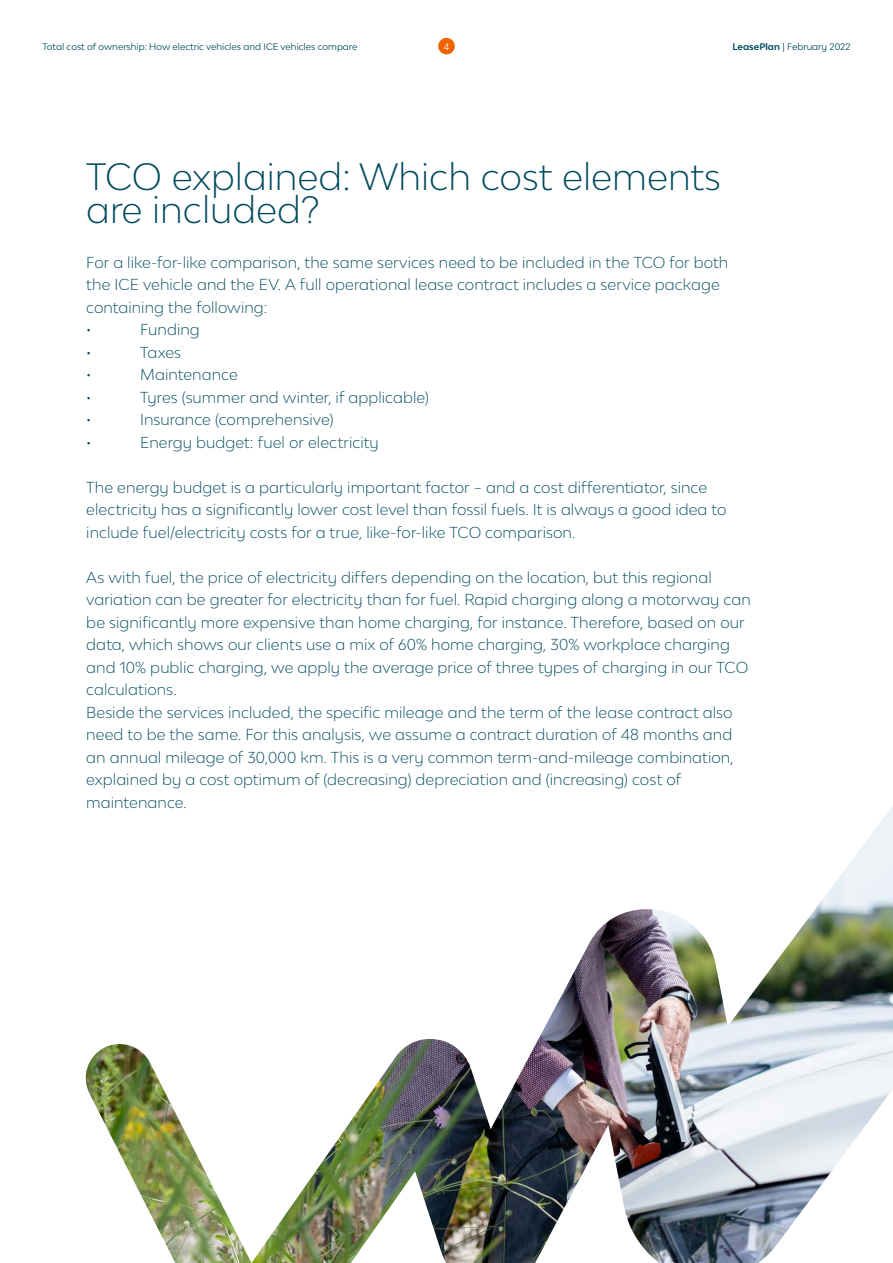
<style>
.page{position:relative;width:893px;height:1263px;background:#fff}
.page>*{position:absolute;margin:0;border:0;box-sizing:border-box;transform-origin:0 0}
.t1{font:300 36px/33px "Lease Plan";color:#004a5d}
.t2{font:300 15px/22.5px "Lease Plan";letter-spacing:.005em;color:#004a5d}
.t3{font:9px "Lease Plan";color:#004a5d}
.t4{font:9px "Lease Plan";color:#fff}
.s1{font-weight:700}
</style>
<div class="page">
<img style="left:85px;top:806px;width:808px;height:457px">
<div style="left:438px;top:38px;width:17px;height:16px;background:#f06400;border-radius:50%"></div>
<p class="t3" style="left:43px;top:40px;width:316px">Total cost of ownership: How electric vehicles and ICE vehicles compare</p>
<p class="t4" style="left:444px;top:40px;width:7px">4</p>
<p class="t3" style="left:733px;top:40px;width:119px"><span class="s1">LeasePlan</span> | February 2022</p>
<h1 class="t1" style="left:86px;top:159px;width:636px">TCO explained: Which cost elements are included?</h1>
<p class="t2" style="left:86px;top:250px;width:644px">For a like-for-like comparison, the same services need to be included in the TCO for both the ICE vehicle and the EV. A full operational lease contract includes a service package containing the following:<br>•</p>
<p class="t2" style="left:140px;top:318px;width:61px">Funding</p>
<p class="t2" style="left:86px;top:340px;width:7px">•</p>
<p class="t2" style="left:140px;top:340px;width:42px">Taxes</p>
<p class="t2" style="left:86px;top:363px;width:7px">•</p>
<p class="t2" style="left:140px;top:363px;width:99px">Maintenance</p>
<p class="t2" style="left:86px;top:385px;width:7px">•</p>
<p class="t2" style="left:140px;top:385px;width:290px">Tyres (summer and winter, if applicable)</p>
<p class="t2" style="left:86px;top:408px;width:7px">•</p>
<p class="t2" style="left:140px;top:408px;width:195px">Insurance (comprehensive)</p>
<p class="t2" style="left:86px;top:430px;width:7px">•</p>
<p class="t2" style="left:140px;top:430px;width:240px">Energy budget: fuel or electricity</p>
<p class="t2" style="left:86px;top:475px;width:642px">The energy budget is a particularly important factor – and a cost differentiator, since electricity has a significantly lower cost level than fossil fuels. It is always a good idea to include fuel/electricity costs for a true, like-for-like TCO comparison.</p>
<p class="t2" style="left:86px;top:565px;width:666px">As with fuel, the price of electricity differs depending on the location, but this regional variation can be greater for electricity than for fuel. Rapid charging along a motorway can be significantly more expensive than home charging, for instance. Therefore, based on our data, which shows our clients use a mix of 60% home charging, 30% workplace charging and 10% public charging, we apply the average price of three types of charging in our TCO calculations.<br>Beside the services included, the specific mileage and the term of the lease contract also need to be the same. For this analysis, we assume a contract duration of 48 months and an annual mileage of 30,000 km. This is a very common term-and-mileage combination, explained by a cost optimum of (decreasing) depreciation and (increasing) cost of maintenance.</p>
</div>
